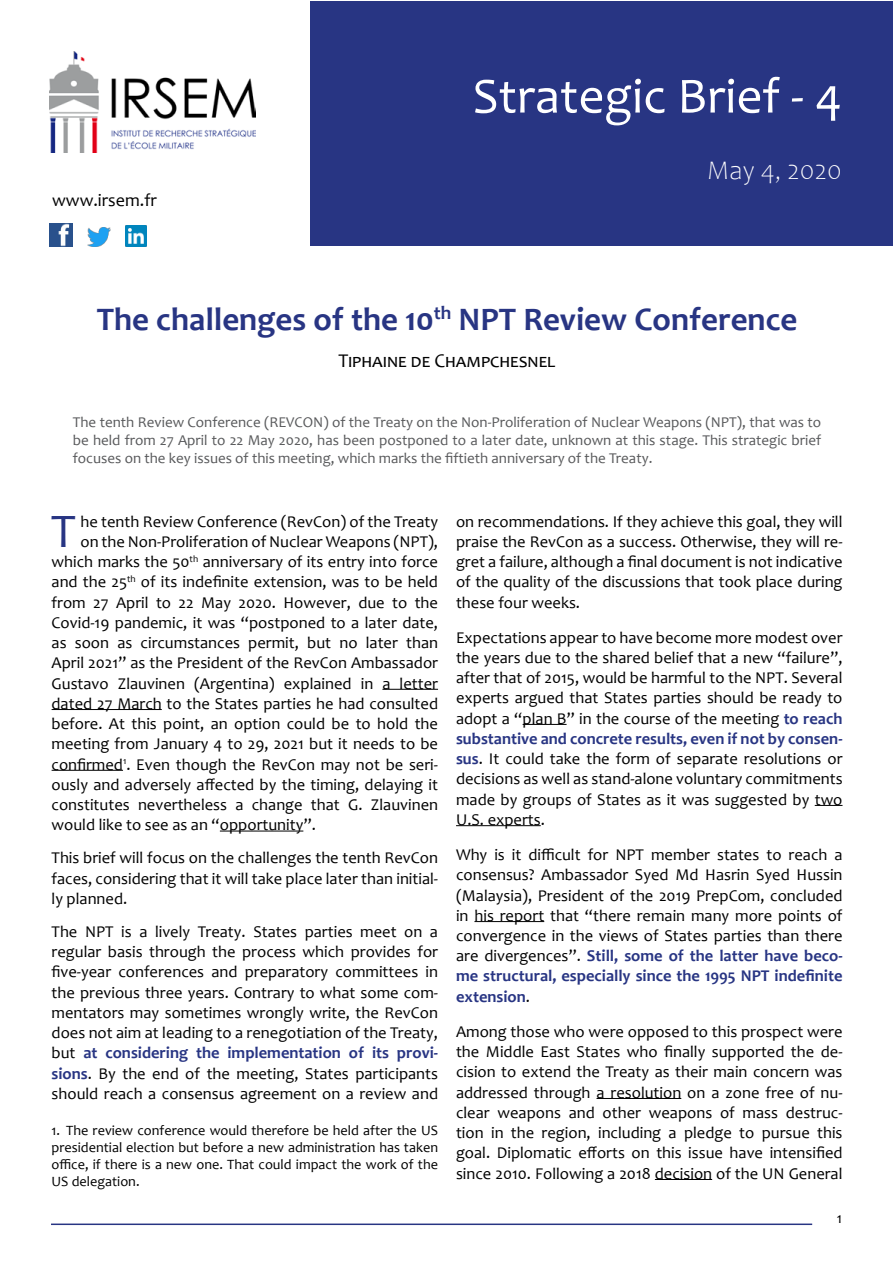
<style>
.page{position:relative;width:893px;height:1263px;background:#fff}
.page>*{position:absolute;margin:0;border:0;box-sizing:border-box;transform-origin:0 0}
.t1{font:51px "Candara";color:#fff}
.t2{font:48.3px "Candara";color:#283583}
.t3{font:700 33px "Candara";color:#283583}
.t4{font:300 27px "Candara";color:#fff}
.t5{font:19.5px "Candara";color:#000}
.t6{font:18px "Candara";color:#000}
.t7{font:16.5px/20.2px "Candara";color:#000;text-align:justify}
.t8{font:15px/18px "Candara";color:#58595b;text-align:justify}
.t9{font:15px "Candara";color:#000}
.t10{font:14.25px/17.1px "Candara";color:#000;text-align:justify}
.s1{font-weight:700;color:#283583}
</style>
<div class="page">
<div style="left:310px;top:1px;width:583px;height:245px;background:#283583"></div>
<img style="left:50px;top:224px;width:22px;height:22px">
<img style="left:125px;top:225px;width:21px;height:21px">
<img style="left:87px;top:227px;width:23px;height:19px">
<hr style="left:51px;top:1223px;width:761px;height:2px;background:#283583">
<img style="left:50px;top:51px;width:205px;height:102px">
<hr style="left:382px;top:689px;width:56px;height:1px;background:#000">
<hr style="left:52px;top:709px;width:110px;height:1px;background:#000">
<hr style="left:52px;top:770px;width:71px;height:1px;background:#000">
<hr style="left:220px;top:831px;width:83px;height:1px;background:#000">
<hr style="left:523px;top:724px;width:44px;height:1px;background:#000">
<svg style="left:815px;top:805px;width:27px;height:1px"></svg>
<hr style="left:456px;top:825px;width:85px;height:1px;background:#000">
<hr style="left:474px;top:921px;width:70px;height:1px;background:#000">
<hr style="left:596px;top:1098px;width:85px;height:1px;background:#000">
<hr style="left:655px;top:1179px;width:57px;height:1px;background:#000">
<p class="t6" style="left:52px;top:189px;width:106px">www.irsem.fr</p>
<h1 class="t1" style="left:473px;top:64px;width:371px">Strategic Brief - 4</h1>
<h3 class="t4" style="left:707px;top:155px;width:137px">May 4, 2020</h3>
<h3 class="t3" style="left:97px;top:299px;width:702px">The challenges of the 10<sup>th</sup> NPT Review Conference</h3>
<p class="t5" style="left:339px;top:348px;width:218px">Tiphaine de Champchesnel</p>
<p class="t8" style="left:73px;top:413px;width:750px">The tenth Review Conference (REVCON) of the Treaty on the Non-Proliferation of Nuclear Weapons (NPT), that was to be held from 27 April to 22 May 2020, has been postponed to a later date, unknown at this stage. This strategic brief focuses on the key issues of this meeting, which marks the fiftieth anniversary of the Treaty.</p>
<h2 class="t2" style="left:51px;top:501px;width:26px">T</h2>
<p class="t7" style="left:81px;top:511px;width:359px">he tenth Review Conference (RevCon) of the Treaty</p>
<p class="t7" style="left:81px;top:531px;width:359px">on the Non-Proliferation of Nuclear Weapons (NPT),</p>
<p class="t7" style="left:52px;top:551px;width:388px">which marks the 50<sup>th</sup> anniversary of its entry into force</p>
<p class="t7" style="left:52px;top:572px;width:388px">and the 25<sup>th</sup> of its indefinite extension, was to be held</p>
<p class="t7" style="left:52px;top:592px;width:388px">from 27 April to 22 May 2020. However, due to the</p>
<p class="t7" style="left:52px;top:612px;width:388px">Covid-19 pandemic, it was “postponed to a later date,</p>
<p class="t7" style="left:52px;top:632px;width:388px">as soon as circumstances permit, but no later than</p>
<p class="t7" style="left:52px;top:653px;width:388px">April 2021” as the President of the RevCon Ambassador</p>
<p class="t7" style="left:52px;top:673px;width:388px">Gustavo Zlauvinen (Argentina) explained in a letter</p>
<p class="t7" style="left:52px;top:693px;width:388px">dated 27 March to the States parties he had consulted</p>
<p class="t7" style="left:52px;top:713px;width:388px">before. At this point, an option could be to hold the</p>
<p class="t7" style="left:52px;top:734px;width:388px">meeting from January 4 to 29, 2021 but it needs to be</p>
<p class="t7" style="left:52px;top:754px;width:388px">confirmed<sup>1</sup>. Even though the RevCon may not be seri-</p>
<p class="t7" style="left:52px;top:774px;width:388px">ously and adversely affected by the timing, delaying it</p>
<p class="t7" style="left:52px;top:794px;width:388px">constitutes nevertheless a change that G. Zlauvinen</p>
<p class="t7" style="left:52px;top:815px;width:266px">would like to see as an “opportunity”.</p>
<p class="t7" style="left:52px;top:848px;width:388px">This brief will focus on the challenges the tenth RevCon faces, considering that it will take place later than initial&shy;ly planned.</p>
<p class="t7" style="left:52px;top:921px;width:388px">The NPT is a lively Treaty. States parties meet on a regular basis through the process which provides for five-year conferences and preparatory committees in the previous three years. Contrary to what some com&shy;mentators may sometimes wrongly write, the RevCon does not aim at leading to a renegotiation of the Treaty, but <span class="s1">at considering the implementation of its provi&shy;sions</span>. By the end of the meeting, States participants should reach a consensus agreement on a review and</p>
<p class="t10" style="left:52px;top:1122px;width:388px">1. The review conference would therefore be held after the US presidential election but before a new administration has taken office, if there is a new one. That could impact the work of the US delegation.</p>
<p class="t7" style="left:456px;top:511px;width:388px">on recommendations. If they achieve this goal, they will praise the RevCon as a success. Otherwise, they will re&shy;gret a failure, although a final document is not indicative of the quality of the discussions that took place during these four weeks.</p>
<p class="t7" style="left:456px;top:627px;width:388px">Expectations appear to have become more modest over the years due to the shared belief that a new “failure”, after that of 2015, would be harmful to the NPT. Several experts argued that States parties should be ready to adopt a “plan B” in the course of the meeting <span class="s1">to reach substantive and concrete results, even if not by consen&shy;sus</span>. It could take the form of separate resolutions or decisions as well as stand-alone voluntary commitments made by groups of States as it was suggested by two U.S. experts.</p>
<p class="t7" style="left:456px;top:844px;width:388px">Why is it difficult for NPT member states to reach a consensus? Ambassador Syed Md Hasrin Syed Hussin (Malaysia), President of the 2019 PrepCom, concluded in his report that “there remain many more points of convergence in the views of States parties than there are divergences”. <span class="s1">Still, some of the latter have beco&shy;me structural, especially since the 1995 NPT indefinite extension</span>.</p>
<p class="t7" style="left:456px;top:1021px;width:388px">Among those who were opposed to this prospect were the Middle East States who finally supported the de&shy;cision to extend the Treaty as their main concern was addressed through a resolution on a zone free of nu&shy;clear weapons and other weapons of mass destruc&shy;tion in the region, including a pledge to pursue this goal. Diplomatic efforts on this issue have intensified since 2010. Following a 2018 decision of the UN General</p>
<p class="t9" style="left:837px;top:1209px;width:7px">1</p>
</div>
